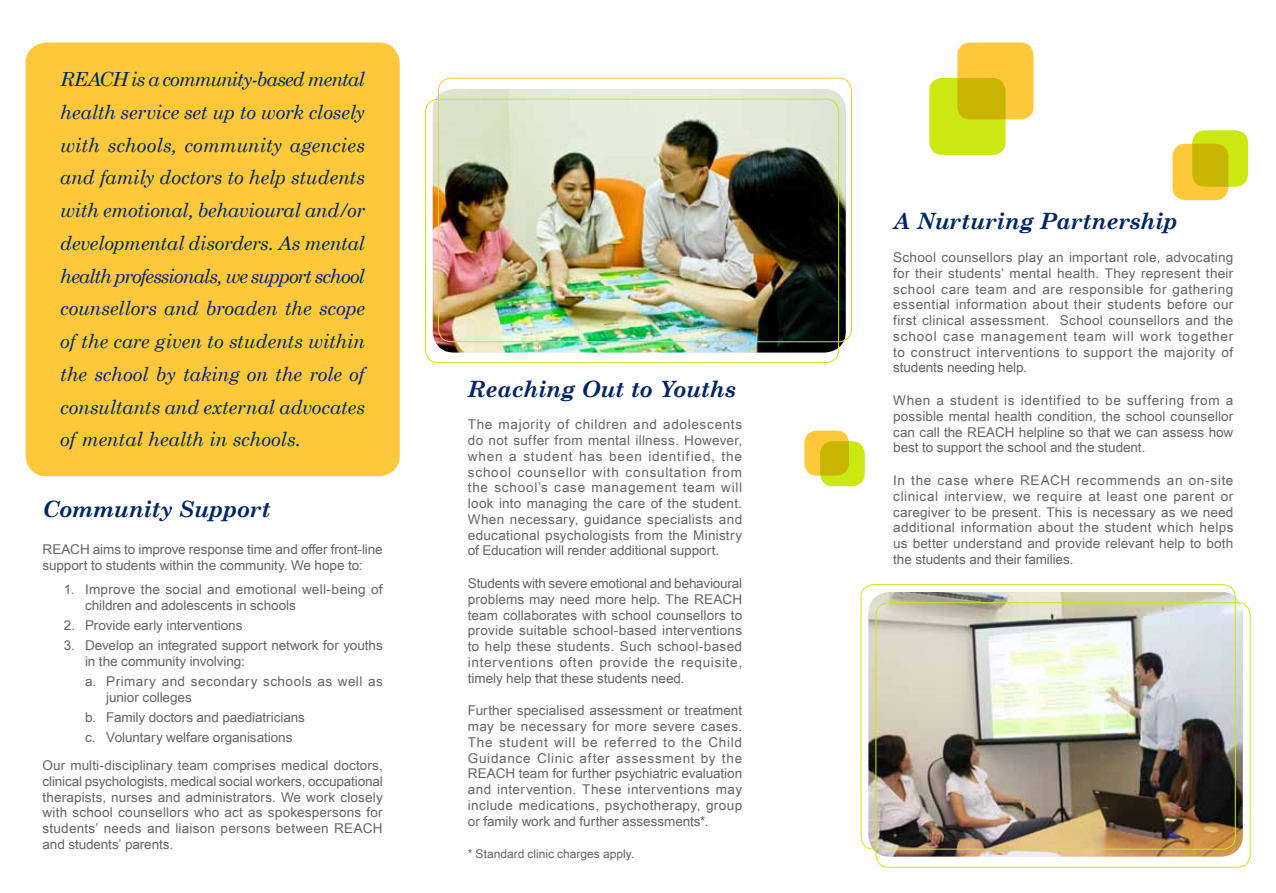
<style>
.page{position:relative;width:1276px;height:893px;background:#fff}
.page>*{position:absolute;margin:0;border:0;box-sizing:border-box;transform-origin:0 0}
.t1{font:italic 700 22.5px "Century Schoolbook";letter-spacing:-.02em;color:#002665}
.t2{font:italic 19.5px/32.7px "Century Schoolbook";letter-spacing:-.01em;color:#002665;text-align:justify}
.t3{font:13.5px/15.8px "Arial Unicode MS";color:#636466;text-align:justify}
.t4{font:13.5px/15.8px "Arial Unicode MS";letter-spacing:.03em;color:#636466}
.t5{font:12px "Arial Unicode MS";color:#636466}
</style>
<div class="page">
<img style="left:868px;top:592px;width:374px;height:265px">
<div style="left:861px;top:584px;width:374px;height:265px;border:1px solid #cbe812;border-radius:13px"></div>
<div style="left:875px;top:602px;width:375px;height:265px;border:1px solid #cbe812;border-radius:13px"></div>
<div style="left:26px;top:43px;width:374px;height:433px;background:#fdc83a;border-radius:21px"></div>
<div style="left:957px;top:43px;width:76px;height:76px;background:#fdc83a;border-radius:13px"></div>
<svg style="left:929px;top:78px;width:76px;height:77px;background:#cad70e"></svg>
<div style="left:804px;top:430px;width:45px;height:46px;background:#fdc83a;border-radius:13px"></div>
<svg style="left:820px;top:441px;width:45px;height:45px;background:#cace0c"></svg>
<div style="left:1172px;top:144px;width:56px;height:56px;background:#fdc83a;border-radius:13px"></div>
<svg style="left:1192px;top:130px;width:56px;height:57px;background:#cacf0d"></svg>
<img style="left:433px;top:89px;width:412px;height:264px">
<div style="left:438px;top:78px;width:413px;height:264px;border:1px solid #fdc83a;border-radius:13px"></div>
<div style="left:425px;top:99px;width:414px;height:264px;border:1px solid #cbe812;border-radius:13px"></div>
<p class="t2" style="left:60px;top:62px;width:306px">REACH is a community-based mental health service set up to work closely with schools, community agencies and family doctors to help students with emotional, behavioural and/or developmental disorders. As mental health professionals, we support school counsellors and broaden the scope of the care given to students within the school by taking on the role of consultants and external advocates of mental health in schools.</p>
<h1 class="t1" style="left:43px;top:492px;width:230px">Community Support</h1>
<p class="t3" style="left:43px;top:541px;width:342px">REACH aims to improve response time and offer front-line support to students within the community. We hope to:</p>
<p class="t3" style="left:85px;top:581px;width:299px;text-indent:-21px">1. Improve the social and emotional well-being of children and adolescents in schools</p>
<p class="t3" style="left:64px;top:617px;width:180px">2. Provide early interventions</p>
<p class="t3" style="left:85px;top:637px;width:299px;text-indent:-21px">3. Develop an integrated support network for youths in the community involving:</p>
<p class="t4" style="left:106px;top:673px;width:278px;text-indent:-21px">a. Primary and secondary schools as well as junior colleges</p>
<p class="t3" style="left:85px;top:707px;width:221px;line-height:20px">b. Family doctors and paediatricians c. Voluntary welfare organisations</p>
<p class="t3" style="left:43px;top:757px;width:342px">Our multi-disciplinary team comprises medical doctors, clinical psychologists, medical social workers, occupational therapists, nurses and administrators. We work closely with school counsellors who act as spokespersons for students’ needs and liaison persons between REACH and students’ parents.</p>
<h1 class="t1" style="left:468px;top:371px;width:270px">Reaching Out to Youths</h1>
<p class="t3" style="left:468px;top:416px;width:276px">The majority of children and adolescents do not suffer from mental illness. However, when a student has been identified, the school counsellor with consultation from the school’s case management team will look into managing the care of the student.<br>When necessary, guidance specialists and educational psychologists from the Ministry of Education will render additional support.</p>
<p class="t3" style="left:468px;top:575px;width:276px">Students with severe emotional and behavioural problems may need more help. The REACH team collaborates with school counsellors to provide suitable school-based interventions to help these students. Such school-based interventions often provide the requisite, timely help that these students need.</p>
<p class="t3" style="left:468px;top:702px;width:276px">Further specialised assessment or treatment may be necessary for more severe cases.<br>The student will be referred to the Child Guidance Clinic after assessment by the REACH team for further psychiatric evaluation and intervention. These interventions may include medications, psychotherapy, group or family work and further assessments*.</p>
<p class="t5" style="left:468px;top:845px;width:168px">* Standard clinic charges apply.</p>
<h1 class="t1" style="left:893px;top:204px;width:286px">A Nurturing Partnership</h1>
<p class="t3" style="left:893px;top:249px;width:342px">School counsellors play an important role, advocating for their students’ mental health. They represent their school care team and are responsible for gathering essential information about their students before our first clinical assessment. School counsellors and the school case management team will work together to construct interventions to support the majority of students needing help.</p>
<p class="t3" style="left:893px;top:392px;width:342px">When a student is identified to be suffering from a possible mental health condition, the school counsellor can call the REACH helpline so that we can assess how best to support the school and the student.</p>
<p class="t3" style="left:893px;top:472px;width:342px">In the case where REACH recommends an on-site clinical interview, we require at least one parent or caregiver to be present. This is necessary as we need additional information about the student which helps us better understand and provide relevant help to both the students and their families.</p>
</div>
